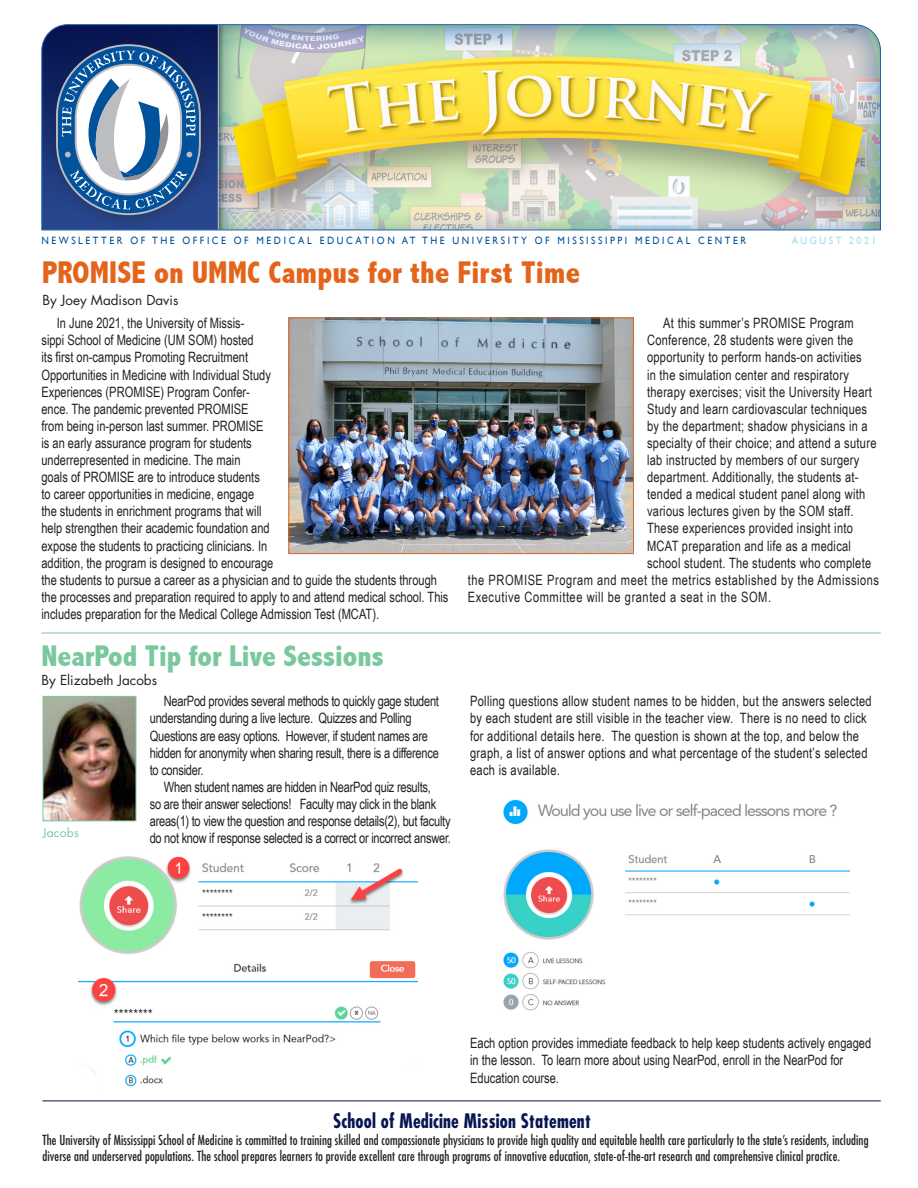
<style>
.page{position:relative;width:918px;height:1188px;background:#fff}
.page>*{position:absolute;margin:0;border:0;box-sizing:border-box;transform-origin:0 0}
.t1{font:800 condensed 31.5px "Abadi";letter-spacing:.005em;color:#e4641b}
.t2{font:800 condensed 30px "Abadi";color:#79c89e}
.t3{font:700 condensed 19.5px "Futura";letter-spacing:.01em;color:#081653;scale:.95 1}
.t4{font:14.25px/17.1px "Arial Narrow";color:#231f20;scale:.95 1}
.t5{font:14.25px/17.1px "Arial Narrow";letter-spacing:.02em;color:#231f20;scale:.95 1}
.t6{font:14.25px/17.1px "Arial Narrow";letter-spacing:-.02em;color:#231f20;scale:.95 1}
.t7{font:14.25px "Arial Narrow";letter-spacing:.04em;color:#231f20;scale:.95 1}
.t8{font:condensed 13.5px/16.5px "Futura";letter-spacing:.01em;color:#231f20;scale:.95 1}
.t9{font:13.5px "Futura";color:#231f20}
.t10{font:12px "Futura";letter-spacing:.02em;color:#79c89e}
.t11{font:10.65px "Gill Sans";letter-spacing:.27em;color:#01529a;scale:.9 1}
.t12{font:10.65px "Gill Sans";letter-spacing:.27em;color:#9bdfe9;scale:.9 1}
</style>
<div class="page">
<img style="left:41px;top:24px;width:840px;height:207px">
<div style="left:43px;top:32px;width:176px;height:200px;background:#231f20;opacity:.38"></div>
<svg style="left:57px;top:45px;width:143px;height:169px"></svg>
<div style="left:56px;top:44px;width:145px;height:171px;border:2px solid #bcbdc0;border-radius:71px"></div>
<svg style="left:62px;top:50px;width:133px;height:160px"></svg>
<hr style="left:42px;top:1101px;width:839px;height:1px;background:#081653">
<img style="left:291px;top:320px;width:341px;height:232px">
<div style="left:289px;top:318px;width:345px;height:236px;border:1px solid #e4641b"></div>
<img style="left:45px;top:698px;width:89px;height:121px">
<div style="left:43px;top:696px;width:93px;height:125px;border:1px solid #79c89e"></div>
<img style="left:79px;top:856px;width:339px;height:98px">
<img style="left:78px;top:961px;width:340px;height:126px">
<img style="left:503px;top:799px;width:347px;height:212px">
<hr style="left:41px;top:633px;width:840px;height:1px;background:#79c89e">
<div style="left:71px;top:1075px;width:28px;height:21px;background:#fff"></div>
<div style="left:396px;top:1070px;width:28px;height:26px;background:#fff"></div>
<p class="t11" style="left:41px;top:234px;width:785px">NEWSLETTER OF THE OFFICE OF MEDICAL EDUCATION AT THE UNIVERSITY OF MISSISSIPPI MEDICAL CENTER</p>
<p class="t12" style="left:792px;top:234px;width:95px">AUGUST 2021</p>
<p class="t1" style="left:42px;top:254px;width:540px">PROMISE on UMMC Campus for the First Time</p>
<p class="t9" style="left:43px;top:290px;width:137px">By Joey Madison Davis</p>
<p class="t4" style="left:41px;top:314px;width:430px;text-indent:15px">In June 2021, the University of Missis-<br>sippi School of Medicine (UM SOM) hosted<br>its first on-campus Promoting Recruitment<br>Opportunities in Medicine with Individual Study<br>Experiences (PROMISE) Program Confer-<br>ence. The pandemic prevented PROMISE<br>from being in-person last summer. PROMISE<br>is an early assurance program for students<br>underrepresented in medicine. The main<br>goals of PROMISE are to introduce students<br>to career opportunities in medicine, engage<br>the students in enrichment programs that will<br>help strengthen their academic foundation and<br>expose the students to practicing clinicians. In<br>addition, the program is designed to encourage<br>the students to pursue a career as a physician and to guide the students through the processes and preparation required to apply to and attend medical school. This includes preparation for the Medical College Admission Test (MCAT).</p>
<p class="t5" style="left:663px;top:314px;width:202px">At this summer’s PROMISE Program</p>
<p class="t5" style="left:647px;top:331px;width:219px">Conference, 28 students were given the</p>
<p class="t5" style="left:647px;top:348px;width:228px">opportunity to perform hands-on activities</p>
<p class="t5" style="left:647px;top:365px;width:214px">in the simulation center and respiratory</p>
<p class="t5" style="left:647px;top:383px;width:238px">therapy exercises; visit the University Heart</p>
<p class="t5" style="left:647px;top:400px;width:233px">Study and learn cardiovascular techniques</p>
<p class="t5" style="left:647px;top:417px;width:234px">by the department; shadow physicians in a</p>
<p class="t5" style="left:647px;top:434px;width:243px">specialty of their choice; and attend a suture</p>
<p class="t5" style="left:647px;top:451px;width:225px">lab instructed by members of our surgery</p>
<p class="t5" style="left:647px;top:468px;width:224px">department. Additionally, the students at-</p>
<p class="t5" style="left:647px;top:485px;width:231px">tended a medical student panel along with</p>
<p class="t5" style="left:647px;top:502px;width:219px">various lectures given by the SOM staff.</p>
<p class="t5" style="left:647px;top:519px;width:218px">These experiences provided insight into</p>
<p class="t5" style="left:647px;top:536px;width:216px">MCAT preparation and life as a medical</p>
<p class="t5" style="left:647px;top:554px;width:237px">school student. The students who complete</p>
<p class="t7" style="left:468px;top:569px;width:434px">the PROMISE Program and meet the metrics established by the Admissions</p>
<p class="t7" style="left:468px;top:586px;width:321px">Executive Committee will be granted a seat in the SOM.</p>
<p class="t2" style="left:41px;top:639px;width:344px">NearPod Tip for Live Sessions</p>
<p class="t9" style="left:41px;top:670px;width:117px">By Elizabeth Jacobs</p>
<p class="t10" style="left:43px;top:824px;width:38px">Jacobs</p>
<p class="t6" style="left:150px;top:692px;width:306px;text-indent:14px">NearPod provides several methods to quickly gage student understanding during a live lecture. Quizzes and Polling Questions are easy options. However, if student names are hidden for anonymity when sharing result, there is a difference to consider.</p>
<p class="t6" style="left:150px;top:778px;width:319px;text-indent:14px">When student names are hidden in NearPod quiz results,<br>so are their answer selections! Faculty may click in the blank areas(1) to view the question and response details(2), but faculty do not know if response selected is a correct or incorrect answer.</p>
<p class="t5" style="left:470px;top:692px;width:424px">Polling questions allow student names to be hidden, but the answers selected by each student are still visible in the teacher view. There is no need to click for additional details here. The question is shown at the top, and below the graph, a list of answer options and what percentage of the student’s selected each is available.</p>
<p class="t4" style="left:470px;top:1034px;width:424px">Each option provides immediate feedback to help keep students actively engaged in the lesson. To learn more about using NearPod, enroll in the NearPod for<br>Education course.</p>
<p class="t3" style="left:333px;top:1109px;width:273px">School of Medicine Mission Statement</p>
<p class="t8" style="left:42px;top:1131px;width:871px">The University of Mississippi School of Medicine is committed to training skilled and compassionate physicians to provide high quality and equitable health care particularly to the state’s residents, including diverse and underserved populations. The school prepares learners to provide excellent care through programs of innovative education, state-of-the-art research and comprehensive clinical practice.</p>
</div>
